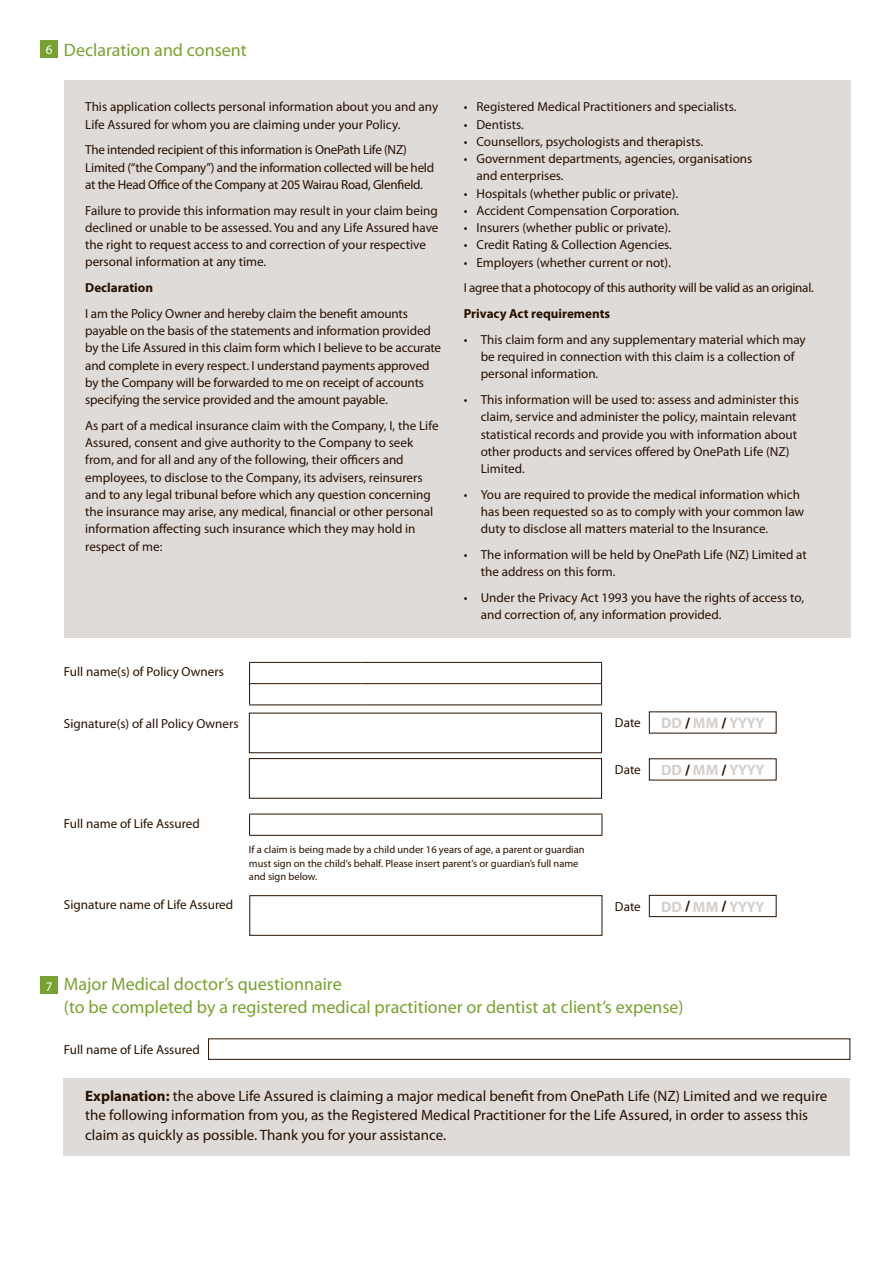
<style>
.page{position:relative;width:893px;height:1263px;background:#fff}
.page>*{position:absolute;margin:0;border:0;box-sizing:border-box;transform-origin:0 0}
.t1{font:18px/22.5px "Myriad Pro";color:#78a22f}
.t2{font:15px/19.5px "Myriad Pro";color:#271100}
.t3{font:700 15px "Myriad Pro";letter-spacing:-.025em;color:#d4cfcc}
.t4{font:13.2px/17.2px "Myriad Pro";color:#271100}
.t5{font:13.2px/17.2px "Myriad Pro";letter-spacing:-.02em;color:#271100}
.t6{font:700 13.2px "Myriad Pro";color:#271100}
.t7{font:13.2px "Myriad Pro";color:#fff}
.t8{font:10.5px/13.5px "Myriad Pro";color:#271100}
.s1{font-size:13.2px;color:#fff}
.s2{color:#271100}
.s3{font-weight:700}
</style>
<div class="page">
<div style="left:64px;top:1078px;width:786px;height:77px;background:#dfdbd9"></div>
<svg style="left:649px;top:711px;width:128px;height:23px"></svg>
<svg style="left:649px;top:758px;width:128px;height:23px"></svg>
<svg style="left:649px;top:894px;width:128px;height:23px"></svg>
<svg style="left:249px;top:662px;width:353px;height:51px"></svg>
<div style="left:64px;top:81px;width:787px;height:557px;background:#dfdbd9"></div>
<div style="left:41px;top:41px;width:17px;height:17px;background:#78a22f"></div>
<div style="left:41px;top:977px;width:17px;height:17px;background:#78a22f"></div>
<div style="left:249px;top:758px;width:353px;height:41px;border:1px solid #271100"></div>
<hr style="left:249px;top:814px;width:353px;height:1px;background:#271100">
<svg style="left:249px;top:814px;width:1px;height:21px"></svg>
<hr style="left:249px;top:835px;width:353px;height:1px;background:#271100">
<svg style="left:602px;top:814px;width:1px;height:21px"></svg>
<div style="left:249px;top:895px;width:353px;height:41px;border:1px solid #271100"></div>
<div style="left:208px;top:1038px;width:642px;height:22px;border:1px solid #271100"></div>
<h1 class="t1" style="left:46px;top:39px;width:203px"><span class="s1">6</span> Declaration and consent</h1>
<p class="t4" style="left:85px;top:99px;width:354px">This application collects personal information about you and any<br>Life Assured for whom you are claiming under your Policy.</p>
<p class="t5" style="left:85px;top:142px;width:350px">The intended recipient of this information is OnePath Life (NZ)<br>Limited (“the Company”) and the information collected will be held at the Head Office of the Company at 205 Wairau Road, Glenfield.</p>
<p class="t4" style="left:85px;top:202px;width:355px">Failure to provide this information may result in your claim being declined or unable to be assessed. You and any Life Assured have the right to request access to and correction of your respective personal information at any time.</p>
<p class="t6" style="left:85px;top:280px;width:69px">Declaration</p>
<p class="t4" style="left:85px;top:305px;width:357px">I am the Policy Owner and hereby claim the benefit amounts payable on the basis of the statements and information provided by the Life Assured in this claim form which I believe to be accurate and complete in every respect. I understand payments approved by the Company will be forwarded to me on receipt of accounts specifying the service provided and the amount payable.</p>
<p class="t4" style="left:85px;top:417px;width:355px">As part of a medical insurance claim with the Company, I, the Life Assured, consent and give authority to the Company to seek from, and for all and any of the following, their officers and employees, to disclose to the Company, its advisers, reinsurers and to any legal tribunal before which any question concerning the insurance may arise, any medical, financial or other personal information affecting such insurance which they may hold in respect of me:</p>
<p class="t4" style="left:64px;top:664px;width:161px">Full name(s) of Policy Owners</p>
<p class="t4" style="left:64px;top:715px;width:176px">Signature(s) of all Policy Owners</p>
<p class="t4" style="left:64px;top:815px;width:137px">Full name of Life Assured</p>
<p class="t4" style="left:464px;top:99px;width:274px">• Registered Medical Practitioners and specialists.</p>
<p class="t4" style="left:464px;top:116px;width:62px">• Dentists.</p>
<p class="t4" style="left:464px;top:133px;width:241px">• Counsellors, psychologists and therapists.</p>
<p class="t4" style="left:476px;top:150px;width:277px;text-indent:-13px">• Government departments, agencies, organisations and enterprises.</p>
<p class="t4" style="left:464px;top:185px;width:216px">• Hospitals (whether public or private).</p>
<p class="t4" style="left:464px;top:202px;width:217px">• Accident Compensation Corporation.</p>
<p class="t4" style="left:464px;top:219px;width:209px">• Insurers (whether public or private).</p>
<p class="t4" style="left:464px;top:237px;width:210px">• Credit Rating &amp; Collection Agencies.</p>
<p class="t5" style="left:464px;top:250px;width:352px;line-height:25.8px">• Employers (whether current or not).<br>I agree that a photocopy of this authority will be valid as an original.</p>
<p class="t6" style="left:464px;top:306px;width:148px">Privacy Act requirements</p>
<p class="t4" style="left:481px;top:331px;width:327px;text-indent:-17px">• This claim form and any supplementary material which may be required in connection with this claim is a collection of personal information.</p>
<p class="t4" style="left:481px;top:391px;width:320px;text-indent:-17px">• This information will be used to: assess and administer this claim, service and administer the policy, maintain relevant statistical records and provide you with information about other products and services offered by OnePath Life (NZ)<br>Limited.</p>
<p class="t4" style="left:481px;top:486px;width:325px;text-indent:-17px">• You are required to provide the medical information which has been requested so as to comply with your common law duty to disclose all matters material to the Insurance.</p>
<p class="t4" style="left:481px;top:546px;width:328px;text-indent:-17px">• The information will be held by OnePath Life (NZ) Limited at the address on this form.</p>
<p class="t4" style="left:481px;top:589px;width:325px;text-indent:-17px">• Under the Privacy Act 1993 you have the rights of access to, and correction of, any information provided.</p>
<p class="t4" style="left:615px;top:714px;width:27px">Date</p>
<p class="t4" style="left:615px;top:761px;width:27px">Date</p>
<p class="t3" style="left:661px;top:715px;width:105px">DD <span class="s2">/</span> MM <span class="s2">/</span> YYYY</p>
<p class="t3" style="left:661px;top:762px;width:105px">DD <span class="s2">/</span> MM <span class="s2">/</span> YYYY</p>
<p class="t4" style="left:64px;top:897px;width:171px">Signature name of Life Assured</p>
<p class="t8" style="left:249px;top:843px;width:337px">If a claim is being made by a child under 16 years of age, a parent or guardian must sign on the child’s behalf. Please insert parent’s or guardian’s full name and sign below.</p>
<p class="t4" style="left:615px;top:898px;width:27px">Date</p>
<p class="t3" style="left:661px;top:898px;width:105px">DD <span class="s2">/</span> MM <span class="s2">/</span> YYYY</p>
<p class="t7" style="left:46px;top:979px;width:8px">7</p>
<h1 class="t1" style="left:64px;top:973px;width:621px">Major Medical doctor’s questionnaire<br>(to be completed by a registered medical practitioner or dentist at client’s expense)</h1>
<p class="t4" style="left:64px;top:1041px;width:137px">Full name of Life Assured</p>
<p class="t2" style="left:85px;top:1086px;width:743px"><span class="s3">Explanation:</span> the above Life Assured is claiming a major medical benefit from OnePath Life (NZ) Limited and we require the following information from you, as the Registered Medical Practitioner for the Life Assured, in order to assess this claim as quickly as possible. Thank you for your assistance.</p>
</div>
